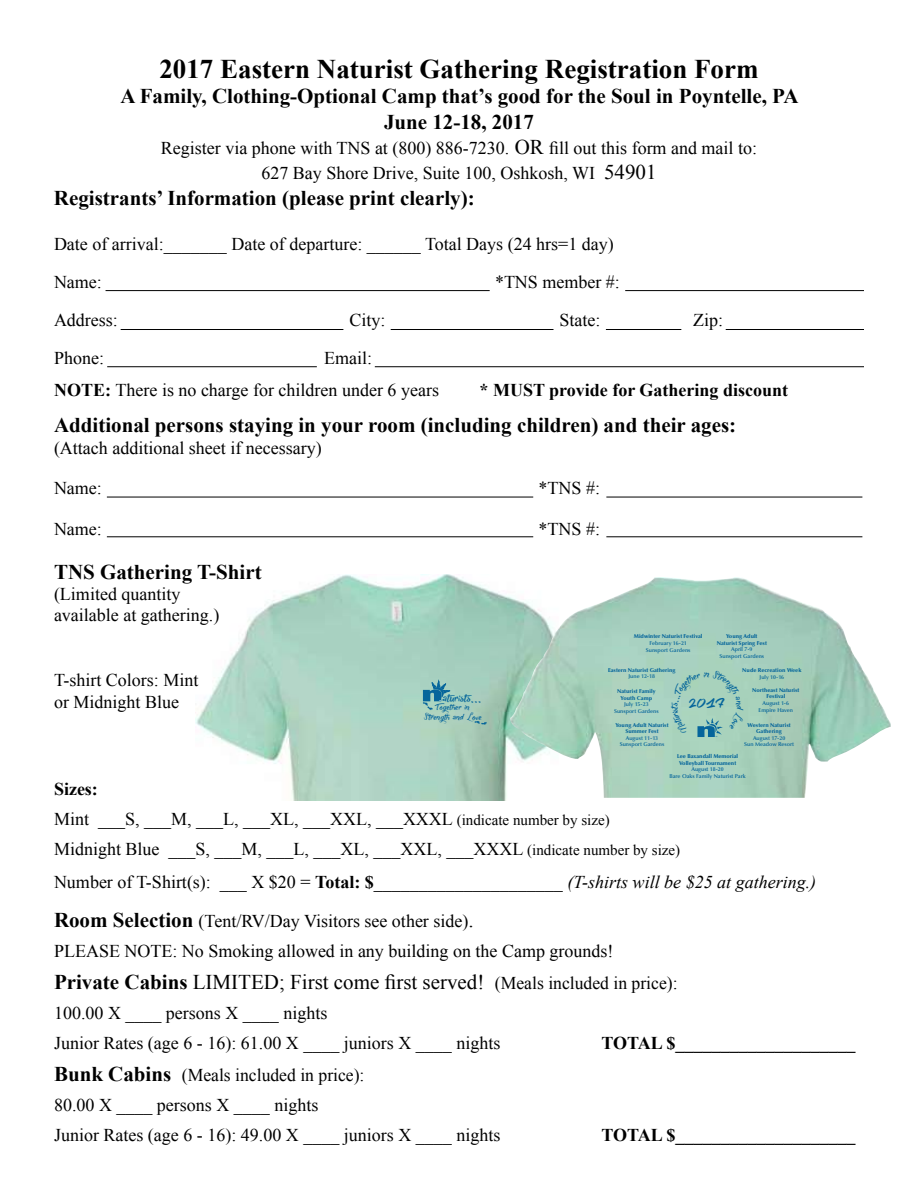
<style>
.page{position:relative;width:918px;height:1188px;background:#fff}
.page>*{position:absolute;margin:0;border:0;box-sizing:border-box;transform-origin:0 0}
.t1{font:700 27px "Times New Roman";color:#000}
.t2{font:700 21px/25.2px "Times New Roman";color:#000;text-align:center}
.t3{font:21px "Times New Roman";color:#000}
.t4{font:18px/30px "Times New Roman";color:#000}
.t5{font:700 18px "Times New Roman";color:#000}
.t6{font:13.2px "She Always Walk Alone Demo";color:#05659b}
.t7{font:8.55px "She Always Walk Alone Demo";color:#05659b}
.t8{font:6.45px/10.5px "She Always Walk Alone Demo";color:#05659b;text-align:center}
.t9{font:900 5.55px/6.6px "Optima";color:#05659b;text-align:center}
.t10{font:600 5.55px/6.6px "Optima";color:#05659b;text-align:center}
.s1{font-size:21px}
.s2{font-weight:700}
.s3{font-size:15px}
.s4{font-style:italic}
.s5{font-weight:700;font-size:21px}
.s6{font-size:18px}
</style>
<div class="page">
<hr style="left:106px;top:290px;width:384px;height:1px;background:#000">
<hr style="left:121px;top:329px;width:222px;height:1px;background:#000">
<hr style="left:107px;top:366px;width:210px;height:1px;background:#000">
<hr style="left:391px;top:329px;width:163px;height:1px;background:#000">
<hr style="left:375px;top:366px;width:489px;height:1px;background:#000">
<hr style="left:625px;top:290px;width:239px;height:1px;background:#000">
<hr style="left:606px;top:329px;width:75px;height:1px;background:#000">
<hr style="left:726px;top:329px;width:138px;height:1px;background:#000">
<hr style="left:107px;top:497px;width:426px;height:1px;background:#000">
<hr style="left:107px;top:536px;width:426px;height:1px;background:#000">
<hr style="left:606px;top:497px;width:256px;height:1px;background:#000">
<hr style="left:606px;top:536px;width:256px;height:1px;background:#000">
<img style="left:196px;top:574px;width:313px;height:226px">
<svg style="left:423px;top:681px;width:27px;height:30px"></svg>
<svg style="left:474px;top:721px;width:13px;height:4px"></svg>
<img style="left:509px;top:577px;width:382px;height:221px">
<div style="left:671px;top:670px;width:74px;height:67px;background:#a8d2bc"></div>
<h1 class="t1" style="left:159px;top:51px;width:601px">2017 Eastern Naturist Gathering Registration Form</h1>
<p class="t2" style="left:121px;top:83px;width:680px">A Family, Clothing-Optional Camp that’s good for the Soul in Poyntelle, PA<br>June 12-18, 2017</p>
<p class="t4" style="left:161px;top:135px;width:598px;line-height:25.2px;text-align:center">Register via phone with TNS at (800) 886-7230. <span class="s1">OR</span> fill out this form and mail to:<br>627 Bay Shore Drive, Suite 100, Oshkosh, WI <span class="s1">54901</span></p>
<p class="t2" style="left:54px;top:185px;width:422px">Registrants’ Information (please print clearly):</p>
<p class="t4" style="left:54px;top:225px;width:561px;line-height:38.1px">Date of arrival:_______ Date of departure: ______ Total Days (24 hrs=1 day)<br>Name:</p>
<p class="t4" style="left:495px;top:267px;width:126px">*TNS member #:</p>
<p class="t4" style="left:54px;top:305px;width:65px">Address:</p>
<p class="t4" style="left:350px;top:305px;width:38px">City:</p>
<p class="t4" style="left:560px;top:305px;width:43px">State:</p>
<p class="t4" style="left:693px;top:305px;width:32px">Zip:</p>
<p class="t4" style="left:54px;top:343px;width:52px">Phone:</p>
<p class="t4" style="left:54px;top:342px;width:387px;line-height:32.1px;text-indent:270px">Email:<br><span class="s2">NOTE:</span> There is no charge for children under 6 years</p>
<p class="t5" style="left:480px;top:378px;width:310px">* MUST provide for Gathering discount</p>
<p class="t2" style="left:54px;top:412px;width:684px">Additional persons staying in your room (including children) and their ages:</p>
<p class="t4" style="left:54px;top:432px;width:269px">(Attach additional sheet if necessary)</p>
<p class="t4" style="left:54px;top:473px;width:49px">Name:</p>
<p class="t4" style="left:539px;top:473px;width:63px">*TNS #:</p>
<p class="t4" style="left:54px;top:513px;width:49px">Name:</p>
<p class="t4" style="left:539px;top:513px;width:63px">*TNS #:</p>
<p class="t2" style="left:54px;top:559px;width:209px">TNS Gathering T-Shirt</p>
<p class="t4" style="left:54px;top:583px;width:167px;line-height:21.6px">(Limited quantity available at gathering.)</p>
<p class="t4" style="left:54px;top:669px;width:146px;line-height:21.6px">T-shirt Colors: Mint or Midnight Blue</p>
<p class="t9" style="left:634px;top:633px;width:70px">Midwinter Naturist Festival</p>
<p class="t10" style="left:646px;top:640px;width:46px">February 16-21<br>Sunsport Gardens</p>
<p class="t9" style="left:608px;top:666px;width:69px">Eastern Naturist Gathering</p>
<p class="t10" style="left:629px;top:673px;width:28px">June 12-18</p>
<p class="t9" style="left:717px;top:633px;width:52px">Young Adult<br>Naturist Spring Fest</p>
<p class="t10" style="left:720px;top:646px;width:46px">April 7-9<br>Sunsport Gardens</p>
<p class="t9" style="left:742px;top:667px;width:61px">Nude Recreation Week</p>
<p class="t10" style="left:760px;top:674px;width:26px">July 10-16</p>
<p class="t9" style="left:617px;top:688px;width:40px">Naturist Family<br>Youth Camp</p>
<p class="t10" style="left:614px;top:701px;width:46px">July 15-23<br>Sunsport Gardens</p>
<p class="t7" style="left:443px;top:694px;width:40px">aturists...</p>
<p class="t6" style="left:689px;top:695px;width:37px">2017</p>
<p class="t8" style="left:424px;top:702px;width:59px">Together in<br>Strength and Love</p>
<p class="t9" style="left:615px;top:721px;width:55px">Young Adult Naturist<br>Summer Fest</p>
<p class="t10" style="left:620px;top:735px;width:46px">August 11-13<br>Sunsport Gardens</p>
<p class="t9" style="left:752px;top:687px;width:49px">Northeast Naturist<br>Festival</p>
<p class="t10" style="left:759px;top:700px;width:36px">August 1-6<br>Empire Haven</p>
<p class="t9" style="left:748px;top:721px;width:45px">Western Naturist<br>Gathering</p>
<p class="t10" style="left:744px;top:735px;width:51px">August 17-20<br>Sun Meadow Resort</p>
<p class="t9" style="left:677px;top:753px;width:62px">Lee Baxandall Memorial<br>Volleyball Tournament</p>
<p class="t10" style="left:669px;top:766px;width:78px">August 18-20<br>Bare Oaks Family Naturist Park</p>
<p class="t4" style="left:54px;top:774px;width:628px"><span class="s2">Sizes:<br></span>Mint ___S, ___M, ___L, ___XL, ___XXL, ___XXXL <span class="s3">(indicate number by size)<br></span>Midnight Blue ___S, ___M, ___L, ___XL, ___XXL, ___XXXL <span class="s3">(indicate number by size)</span></p>
<p class="t4" style="left:54px;top:866px;width:764px">Number of T-Shirt(s): ___ X $20 = <span class="s2">Total: $</span>_____________________ <span class="s4">(T-shirts will be $25 at gathering.)</span></p>
<p class="t4" style="left:54px;top:906px;width:561px"><span class="s5">Room Selection</span> (Tent/RV/Day Visitors see other side)<span class="s1">.<br></span>PLEASE NOTE: No Smoking allowed in any building on the Camp grounds!</p>
<p class="t3" style="left:54px;top:968px;width:625px"><span class="s2">Private Cabins</span> LIMITED; First come first served! <span class="s6">(Meals included in price):</span></p>
<p class="t4" style="left:54px;top:998px;width:448px">100.00 X ____ persons X ____ nights<br>Junior Rates (age 6 - 16): 61.00 X ____ juniors X ____ nights</p>
<p class="t5" style="left:602px;top:1030px;width:255px">TOTAL $____________________</p>
<p class="t4" style="left:54px;top:1060px;width:448px"><span class="s5">Bunk Cabins</span> (Meals included in price):<br>80.00 X ____ persons X ____ nights<br>Junior Rates (age 6 - 16): 49.00 X ____ juniors X ____ nights</p>
<p class="t5" style="left:602px;top:1123px;width:255px">TOTAL $____________________</p>
</div>
